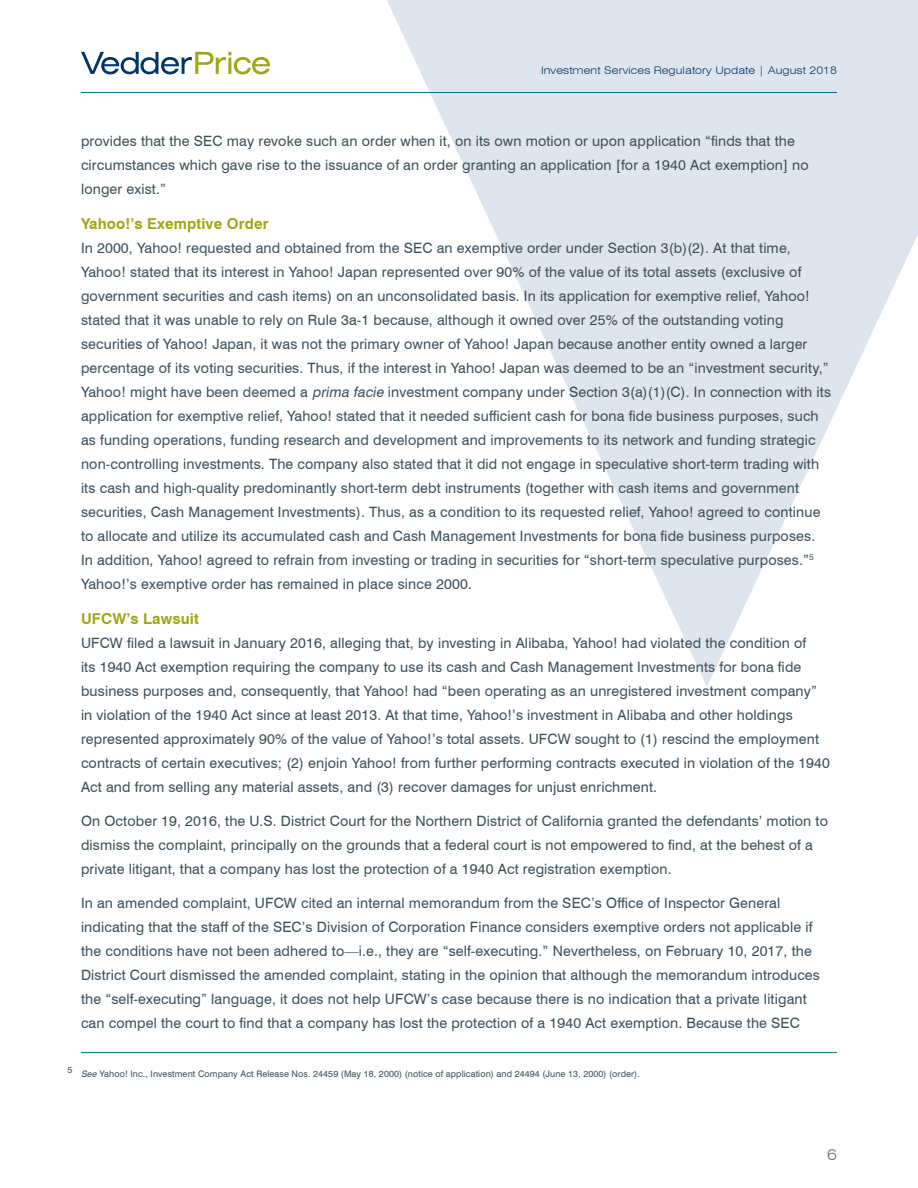
<style>
.page{position:relative;width:918px;height:1188px;background:#fff}
.page>*{position:absolute;margin:0;border:0;box-sizing:border-box;transform-origin:0 0}
.Subhead_level_3{font:700 15px "Swiss 721 BT";letter-spacing:.01em;color:#9ea615}
.t1{font:300 expanded 15px "Swiss 721 BT";color:#726663}
.Main_text{font:14.25px/24px "Swiss 721 BT";letter-spacing:.01em;color:#3d4f59}
.t2{font:300 expanded 10.5px "Swiss 721 BT";letter-spacing:.01em;color:#003667}
.Footnote{font:9px "Swiss 721 BT";letter-spacing:.01em;color:#3d4f59}
.s1{font-style:italic}
</style>
<div class="page">
<svg style="left:351px;top:0;width:567px;height:686px;fill:#dfe5ef"></svg>
<svg style="left:81px;top:52px;width:189px;height:22px"></svg>
<hr style="left:81px;top:1052px;width:756px;height:1px;background:#0b6696">
<hr style="left:81px;top:92px;width:756px;height:1px;background:#0b6696">
<p class="t2" style="left:541px;top:64px;width:297px">Investment Services Regulatory Update | August 2018</p>
<p class="Main_text" style="left:81px;top:129px;width:729px">provides that the SEC may revoke such an order when it, on its own motion or upon application “finds that the circumstances which gave rise to the issuance of an order granting an application [for a 1940 Act exemption] no longer exist.”</p>
<p class="Subhead_level_3" style="left:81px;top:215px;width:189px">Yahoo!’s Exemptive Order</p>
<p class="Main_text" style="left:81px;top:236px;width:752px">In 2000, Yahoo! requested and obtained from the SEC an exemptive order under Section 3(b)(2). At that time, Yahoo! stated that its interest in Yahoo! Japan represented over 90% of the value of its total assets (exclusive of government securities and cash items) on an unconsolidated basis. In its application for exemptive relief, Yahoo! stated that it was unable to rely on Rule 3a-1 because, although it owned over 25% of the outstanding voting securities of Yahoo! Japan, it was not the primary owner of Yahoo! Japan because another entity owned a larger percentage of its voting securities. Thus, if the interest in Yahoo! Japan was deemed to be an “investment security,” Yahoo! might have been deemed a <span class="s1">prima facie</span> investment company under Section 3(a)(1)(C). In connection with its application for exemptive relief, Yahoo! stated that it needed sufficient cash for bona fide business purposes, such as funding operations, funding research and development and improvements to its network and funding strategic non-controlling investments. The company also stated that it did not engage in speculative short-term trading with its cash and high-quality predominantly short-term debt instruments (together with cash items and government securities, Cash Management Investments). Thus, as a condition to its requested relief, Yahoo! agreed to continue to allocate and utilize its accumulated cash and Cash Management Investments for bona fide business purposes.<br>In addition, Yahoo! agreed to refrain from investing or trading in securities for “short-term speculative purposes.”<sup>5<br></sup>Yahoo!’s exemptive order has remained in place since 2000.</p>
<p class="Subhead_level_3" style="left:81px;top:610px;width:119px">UFCW’s Lawsuit</p>
<p class="Main_text" style="left:81px;top:631px;width:751px">UFCW filed a lawsuit in January 2016, alleging that, by investing in Alibaba, Yahoo! had violated the condition of<br>its 1940 Act exemption requiring the company to use its cash and Cash Management Investments for bona fide business purposes and, consequently, that Yahoo! had “been operating as an unregistered investment company” in violation of the 1940 Act since at least 2013. At that time, Yahoo!’s investment in Alibaba and other holdings represented approximately 90% of the value of Yahoo!’s total assets. UFCW sought to (1) rescind the employment contracts of certain executives; (2) enjoin Yahoo! from further performing contracts executed in violation of the 1940<br>Act and from selling any material assets, and (3) recover damages for unjust enrichment.</p>
<p class="Main_text" style="left:81px;top:809px;width:749px">On October 19, 2016, the U.S. District Court for the Northern District of California granted the defendants’ motion to dismiss the complaint, principally on the grounds that a federal court is not empowered to find, at the behest of a private litigant, that a company has lost the protection of a 1940 Act registration exemption.</p>
<p class="Main_text" style="left:81px;top:891px;width:740px">In an amended complaint, UFCW cited an internal memorandum from the SEC’s Office of Inspector General indicating that the staff of the SEC’s Division of Corporation Finance considers exemptive orders not applicable if the conditions have not been adhered to—i.e., they are “self-executing.” Nevertheless, on February 10, 2017, the District Court dismissed the amended complaint, stating in the opinion that although the memorandum introduces the “self-executing” language, it does not help UFCW’s case because there is no indication that a private litigant can compel the court to find that a company has lost the protection of a 1940 Act exemption. Because the SEC</p>
<p class="Footnote" style="left:68px;top:1064px;width:6px">5</p>
<p class="Footnote" style="left:81px;top:1069px;width:560px"><span class="s1">See</span> Yahoo! Inc., Investment Company Act Release Nos. 24459 (May 18, 2000) (notice of application) and 24494 (June 13, 2000) (order).</p>
<p class="t1" style="left:827px;top:1146px;width:11px">6</p>
</div>
